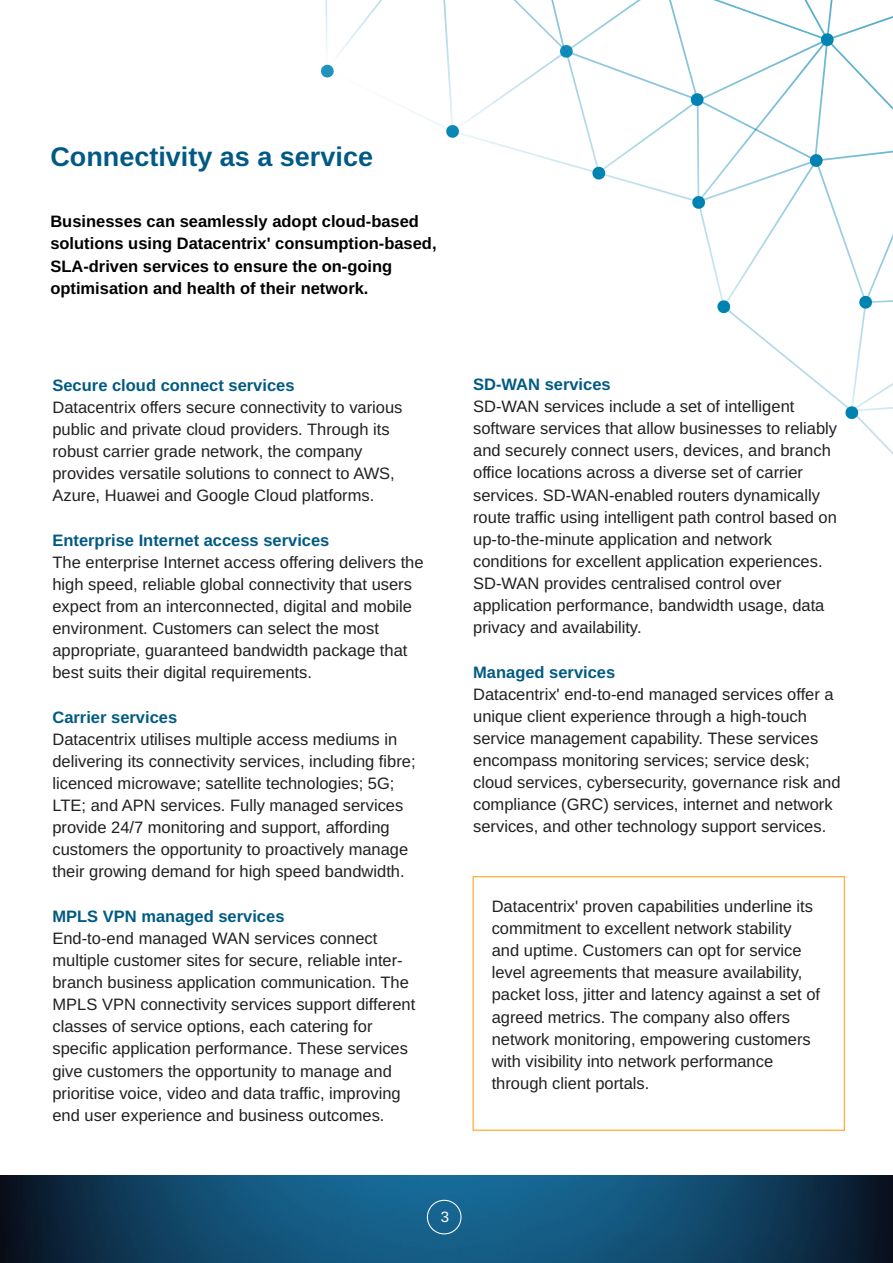
<style>
.page{position:relative;width:893px;height:1263px;background:#fff}
.page>*{position:absolute;margin:0;border:0;box-sizing:border-box;transform-origin:0 0}
.t1{font:700 27px "Liberation Sans";color:#005a85}
.t2{font:16.5px/22px "Liberation Sans";color:#231f20}
.t3{font:700 16.5px/22px "Liberation Sans";color:#000}
.t4{font:700 16.5px "Liberation Sans";color:#005a82}
.t5{font:15px "Liberation Sans";color:#fff}
</style>
<div class="page">
<div style="left:472px;top:876px;width:373px;height:255px;border:1px solid #ffad3b"></div>
<img style="left:0;top:1176px;width:893px;height:87px">
<div style="left:427px;top:1200px;width:34px;height:34px;border:1px solid #fff;border-radius:50%"></div>
<svg style="left:740px;top:321px;width:153px;height:134px"></svg>
<svg style="left:325px;top:0;width:202px;height:154px"></svg>
<svg style="left:845px;top:406px;width:13px;height:13px"></svg>
<svg style="left:446px;top:125px;width:13px;height:13px"></svg>
<svg style="left:321px;top:65px;width:13px;height:13px"></svg>
<svg style="left:527px;top:0;width:366px;height:321px"></svg>
<h1 class="t1" style="left:50px;top:147px;width:324px">Connectivity as a service</h1>
<p class="t3" style="left:50px;top:212px;width:388px">Businesses can seamlessly adopt cloud-based solutions using Datacentrix' consumption-based, SLA-driven services to ensure the on-going optimisation and health of their network.</p>
<p class="t4" style="left:52px;top:379px;width:244px">Secure cloud connect services</p>
<p class="t2" style="left:52px;top:398px;width:352px">Datacentrix offers secure connectivity to various public and private cloud providers. Through its robust carrier grade network, the company provides versatile solutions to connect to AWS, Azure, Huawei and Google Cloud platforms.</p>
<p class="t4" style="left:52px;top:534px;width:278px">Enterprise Internet access services</p>
<p class="t2" style="left:52px;top:552px;width:373px">The enterprise Internet access offering delivers the high speed, reliable global connectivity that users expect from an interconnected, digital and mobile environment. Customers can select the most appropriate, guaranteed bandwidth package that best suits their digital requirements.</p>
<p class="t4" style="left:52px;top:710px;width:126px">Carrier services</p>
<p class="t2" style="left:52px;top:729px;width:365px">Datacentrix utilises multiple access mediums in delivering its connectivity services, including fibre; licenced microwave; satellite technologies; 5G; LTE; and APN services. Fully managed services provide 24/7 monitoring and support, affording customers the opportunity to proactively manage their growing demand for high speed bandwidth.</p>
<p class="t4" style="left:52px;top:910px;width:234px">MPLS VPN managed services</p>
<p class="t2" style="left:52px;top:928px;width:364px">End-to-end managed WAN services connect multiple customer sites for secure, reliable inter&shy;branch business application communication. The MPLS VPN connectivity services support different classes of service options, each catering for specific application performance. These services give customers the opportunity to manage and prioritise voice, video and data traffic, improving end user experience and business outcomes.</p>
<p class="t4" style="left:473px;top:378px;width:139px">SD-WAN services</p>
<p class="t2" style="left:473px;top:397px;width:366px">SD-WAN services include a set of intelligent software services that allow businesses to reliably and securely connect users, devices, and branch office locations across a diverse set of carrier services. SD-WAN-enabled routers dynamically route traffic using intelligent path control based on up-to-the-minute application and network conditions for excellent application experiences.<br>SD-WAN provides centralised control over application performance, bandwidth usage, data privacy and availability.</p>
<p class="t4" style="left:473px;top:665px;width:144px">Managed services</p>
<p class="t2" style="left:473px;top:684px;width:369px">Datacentrix' end-to-end managed services offer a unique client experience through a high-touch service management capability. These services encompass monitoring services; service desk; cloud services, cybersecurity, governance risk and compliance (GRC) services, internet and network services, and other technology support services.</p>
<p class="t2" style="left:492px;top:897px;width:330px">Datacentrix' proven capabilities underline its commitment to excellent network stability and uptime. Customers can opt for service level agreements that measure availability, packet loss, jitter and latency against a set of agreed metrics. The company also offers network monitoring, empowering customers with visibility into network performance through client portals.</p>
<p class="t5" style="left:441px;top:1211px;width:10px">3</p>
</div>
